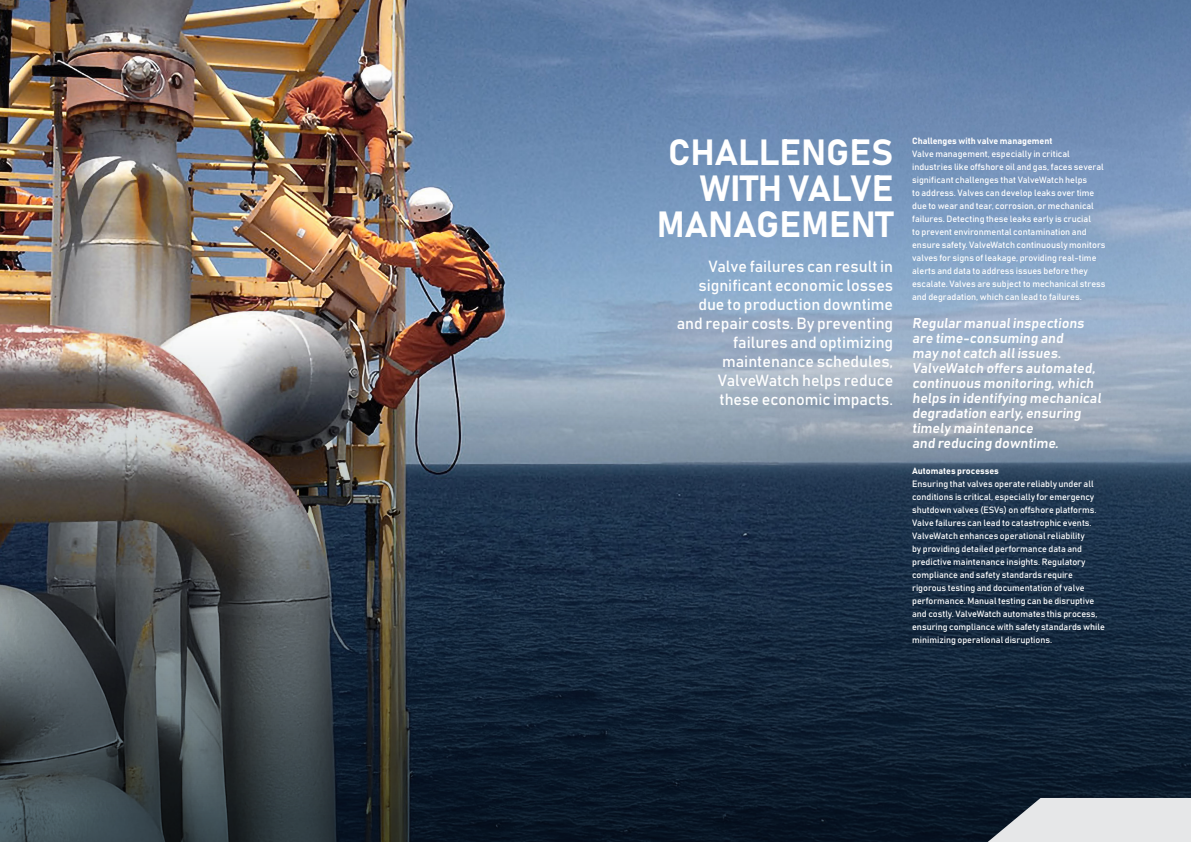
<style>
.page{position:relative;width:1191px;height:842px;background:#fff}
.page>*{position:absolute;margin:0;border:0;box-sizing:border-box;transform-origin:0 0}
.t1{font:36px/36px "Bahnschrift";color:#fff;text-align:right}
.t2{font:16px/19px "Bahnschrift";color:#fff;text-align:right}
.t3{font:14px/15px "Bahnschrift";color:#fff}
.t4{font:9px/13px "Bahnschrift";color:#fff}
</style>
<div class="page">
<img style="left:0;top:0;width:1191px;height:842px">
<svg style="left:987px;top:798px;width:204px;height:44px;background:#c8cacd"></svg>
<h1 class="t1" style="left:657px;top:133px;width:238px">CHALLENGES<br>WITH VALVE<br>MANAGEMENT</h1>
<p class="t4" style="left:912px;top:134px;width:195px">Challenges with valve management<br>Valve management, especially in critical industries like offshore oil and gas, faces several significant challenges that ValveWatch helps<br>to address. Valves can develop leaks over time due to wear and tear, corrosion, or mechanical failures. Detecting these leaks early is crucial<br>to prevent environmental contamination and ensure safety. ValveWatch continuously monitors valves for signs of leakage, providing real-time alerts and data to address issues before they escalate. Valves are subject to mechanical stress and degradation, which can lead to failures.</p>
<p class="t3" style="left:912px;top:315px;width:192px">Regular manual inspections are time-consuming and<br>may not catch all issues.<br>ValveWatch offers automated, continuous monitoring,which helps in identifying mechanical degradation early,ensuring timely maintenance<br>and reducing downtime.</p>
<p class="t4" style="left:912px;top:464px;width:194px">Automates processes<br>Ensuring that valves operate reliably under all conditions is critical, especially for emergency shutdown valves (ESVs) on offshore platforms.<br>Valve failures can lead to catastrophic events.<br>ValveWatch enhances operational reliability<br>by providing detailed performance data and predictive maintenance insights. Regulatory compliance and safety standards require rigorous testing and documentation of valve performance. Manual testing can be disruptive and costly. ValveWatch automates this process, ensuring compliance with safety standards while minimizing operational disruptions.</p>
<h2 class="t2" style="left:676px;top:257px;width:218px">Valve failures can result in significant economic losses due to production downtime and repair costs. By preventing failures and optimizing maintenance schedules,<br>ValveWatch helps reduce these economic impacts.</h2>
</div>
